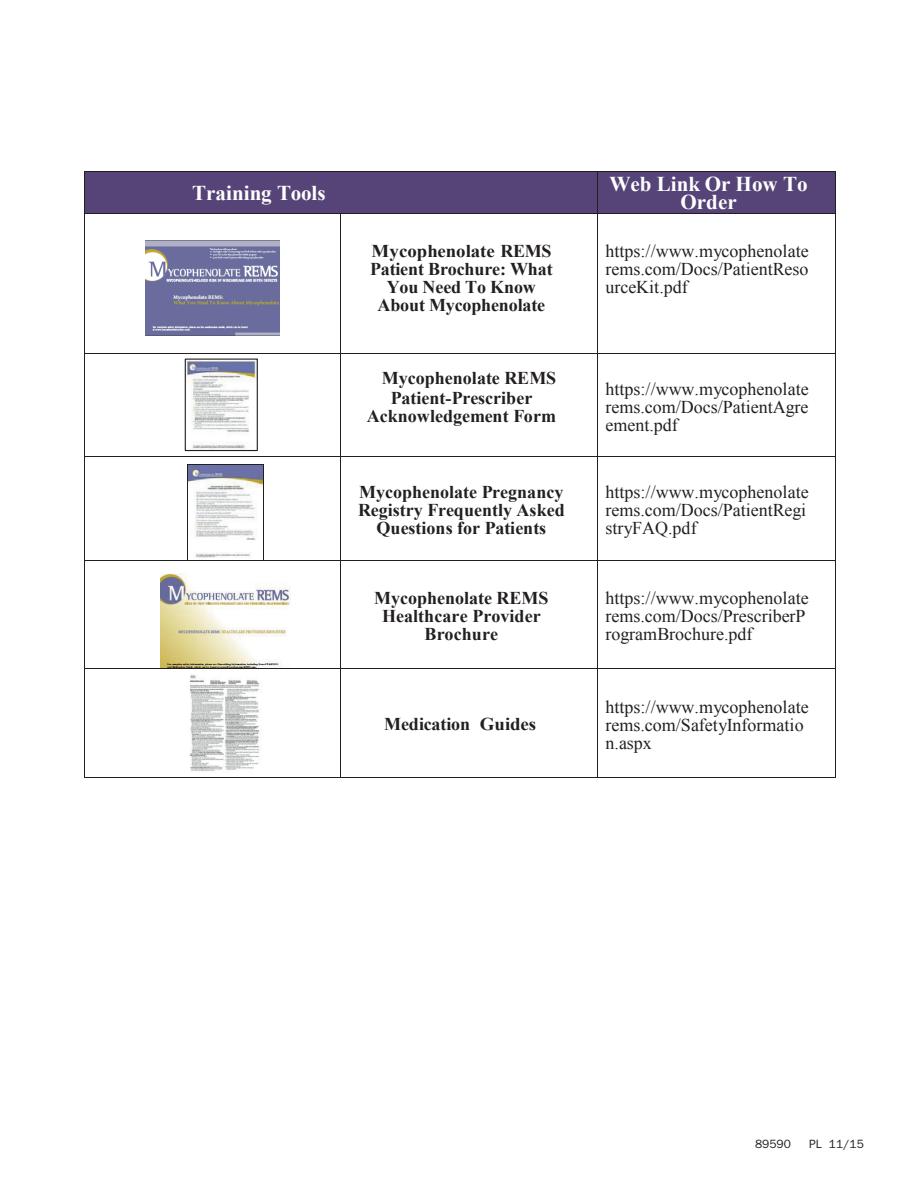
<style>
.page{position:relative;width:918px;height:1188px;background:#fff}
.page>*{position:absolute;margin:0;border:0;box-sizing:border-box;transform-origin:0 0}
.t1{font:700 21px/18.1px "Times New Roman";color:#fff;text-align:center}
.t2{font:18px/18px "Times New Roman";color:#231f20}
.t3{font:700 18px/18px "Times New Roman";color:#231f20;text-align:center}
.t4{font:700 18px/18px "Times New Roman";color:#231f20;text-align:center;scale:1.05 1}
.t5{font:12px "ITC Franklin Gothic Std";color:#231f20}
</style>
<div class="page">
<img style="left:187px;top:361px;width:69px;height:88px">
<div style="left:185px;top:359px;width:73px;height:92px;border:1px solid #231f20"></div>
<div style="left:85px;top:172px;width:512px;height:41px;background:#564478"></div>
<div style="left:598px;top:172px;width:236px;height:22px;background:#564478"></div>
<div style="left:598px;top:194px;width:236px;height:19px;background:#564478"></div>
<hr style="left:85px;top:171px;width:512px;height:1px;background:#231f20">
<hr style="left:598px;top:171px;width:237px;height:1px;background:#231f20">
<hr style="left:84px;top:172px;width:1px;height:41px;background:#231f20">
<hr style="left:597px;top:172px;width:1px;height:41px;background:#231f20">
<hr style="left:835px;top:172px;width:1px;height:41px;background:#231f20">
<img style="left:145px;top:240px;width:135px;height:96px">
<hr style="left:85px;top:213px;width:256px;height:1px;background:#231f20">
<hr style="left:341px;top:213px;width:256px;height:1px;background:#231f20">
<hr style="left:598px;top:213px;width:237px;height:1px;background:#231f20">
<hr style="left:84px;top:213px;width:1px;height:140px;background:#231f20">
<hr style="left:341px;top:213px;width:1px;height:140px;background:#231f20">
<hr style="left:597px;top:213px;width:1px;height:140px;background:#231f20">
<hr style="left:835px;top:213px;width:1px;height:140px;background:#231f20">
<hr style="left:85px;top:353px;width:256px;height:1px;background:#231f20">
<hr style="left:341px;top:353px;width:256px;height:1px;background:#231f20">
<hr style="left:598px;top:353px;width:237px;height:1px;background:#231f20">
<hr style="left:84px;top:354px;width:1px;height:102px;background:#231f20">
<hr style="left:341px;top:354px;width:1px;height:102px;background:#231f20">
<hr style="left:597px;top:354px;width:1px;height:102px;background:#231f20">
<hr style="left:835px;top:354px;width:1px;height:102px;background:#231f20">
<hr style="left:85px;top:456px;width:256px;height:1px;background:#231f20">
<hr style="left:341px;top:456px;width:256px;height:1px;background:#231f20">
<hr style="left:598px;top:456px;width:237px;height:1px;background:#231f20">
<hr style="left:188px;top:464px;width:74px;height:1px;background:#231f20">
<hr style="left:84px;top:465px;width:1px;height:95px;background:#231f20">
<hr style="left:187px;top:465px;width:1px;height:95px;background:#231f20">
<hr style="left:262px;top:465px;width:2px;height:95px;background:#231f20">
<hr style="left:341px;top:465px;width:1px;height:95px;background:#231f20">
<hr style="left:597px;top:465px;width:1px;height:95px;background:#231f20">
<hr style="left:835px;top:465px;width:1px;height:95px;background:#231f20">
<img style="left:160px;top:573px;width:131px;height:95px">
<hr style="left:85px;top:560px;width:102px;height:1px;background:#231f20">
<hr style="left:188px;top:560px;width:74px;height:1px;background:#231f20">
<hr style="left:264px;top:560px;width:77px;height:1px;background:#231f20">
<hr style="left:341px;top:560px;width:256px;height:1px;background:#231f20">
<hr style="left:598px;top:560px;width:237px;height:1px;background:#231f20">
<hr style="left:84px;top:561px;width:1px;height:107px;background:#231f20">
<hr style="left:341px;top:561px;width:1px;height:107px;background:#231f20">
<hr style="left:597px;top:561px;width:1px;height:107px;background:#231f20">
<hr style="left:835px;top:561px;width:1px;height:107px;background:#231f20">
<hr style="left:85px;top:668px;width:256px;height:1px;background:#231f20">
<hr style="left:341px;top:668px;width:256px;height:1px;background:#231f20">
<hr style="left:598px;top:668px;width:237px;height:1px;background:#231f20">
<hr style="left:84px;top:669px;width:1px;height:108px;background:#231f20">
<hr style="left:85px;top:777px;width:256px;height:1px;background:#231f20">
<hr style="left:341px;top:669px;width:1px;height:108px;background:#231f20">
<hr style="left:341px;top:777px;width:256px;height:1px;background:#231f20">
<hr style="left:597px;top:669px;width:1px;height:108px;background:#231f20">
<hr style="left:598px;top:777px;width:237px;height:1px;background:#231f20">
<hr style="left:835px;top:669px;width:1px;height:108px;background:#231f20">
<img style="left:188px;top:465px;width:74px;height:93px">
<img style="left:190px;top:675px;width:70px;height:96px">
<p class="t1" style="left:192px;top:183px;width:135px">Training Tools</p>
<p class="t1" style="left:609px;top:174px;width:200px">Web Link Or How To<br>Order</p>
<p class="t4" style="left:370px;top:241px;width:176px">Mycophenolate REMS<br>Patient Brochure: What<br>You Need To Know<br>About Mycophenolate</p>
<p class="t2" style="left:606px;top:242px;width:205px;text-align:justify">https://www.mycophenolate rems.com/Docs/PatientReso urceKit.pdf</p>
<p class="t3" style="left:391px;top:367px;width:167px;line-height:20.5px;text-align:left;text-indent:-9px">Mycophenolate REMS<br>Patient-Prescriber</p>
<p class="t3" style="left:367px;top:407px;width:191px">Acknowledgement Form</p>
<p class="t2" style="left:606px;top:379px;width:205px;text-align:justify">https://www.mycophenolate rems.com/Docs/PatientAgre ement.pdf</p>
<p class="t3" style="left:358px;top:482px;width:208px">Mycophenolate Pregnancy<br>Registry Frequently Asked<br>Questions for Patients</p>
<p class="t2" style="left:606px;top:483px;width:205px">https://www.mycophenolate rems.com/Docs/PatientRegi stryFAQ.pdf</p>
<p class="t3" style="left:374px;top:589px;width:176px">Mycophenolate REMS<br>Healthcare Provider<br>Brochure</p>
<p class="t2" style="left:606px;top:589px;width:205px">https://www.mycophenolate rems.com/Docs/PrescriberP rogramBrochure.pdf</p>
<p class="t3" style="left:384px;top:715px;width:154px">Medication Guides</p>
<p class="t2" style="left:606px;top:697px;width:205px">https://www.mycophenolate rems.com/SafetyInformatio n.aspx</p>
<p class="t5" style="left:755px;top:1137px;width:37px">89590</p>
<p class="t5" style="left:809px;top:1137px;width:56px">PL 11/15</p>
</div>
